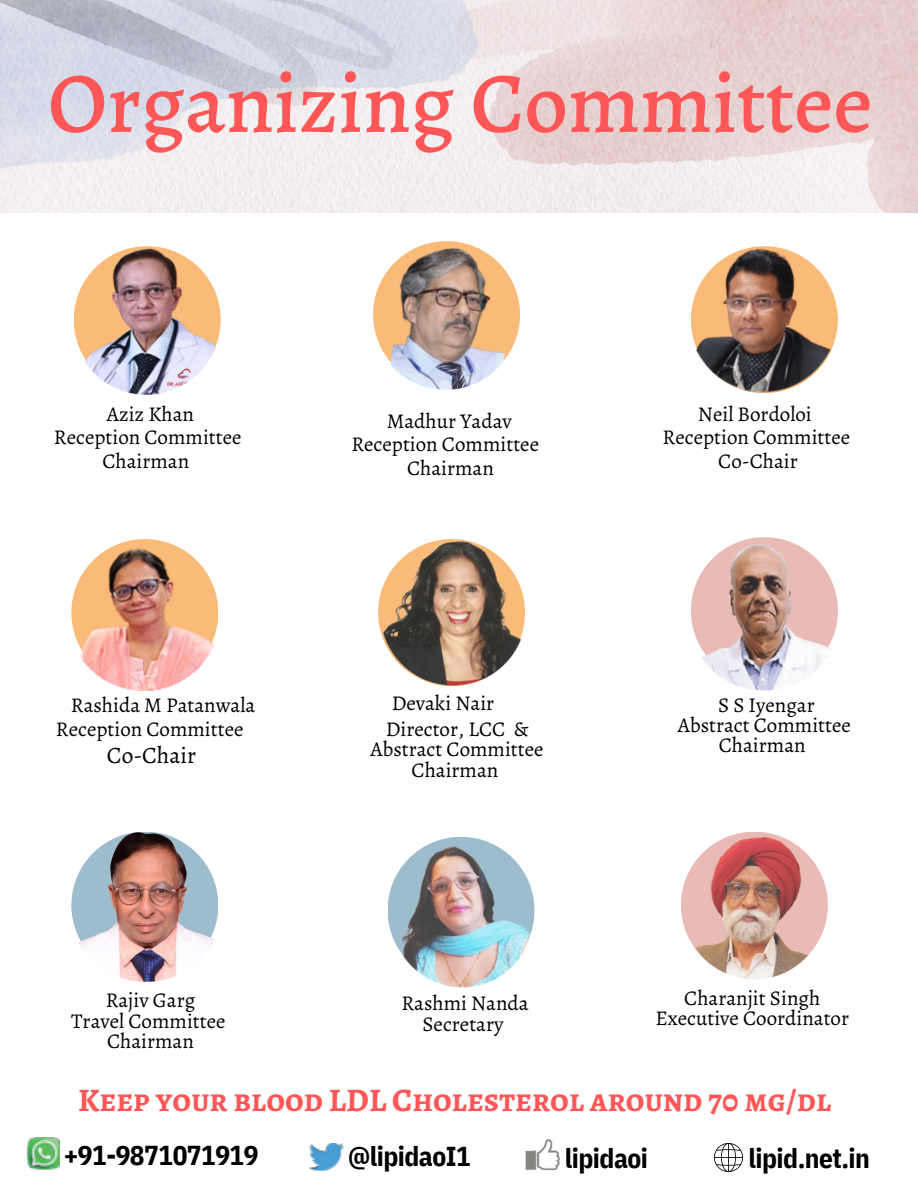
<style>
.page{position:relative;width:918px;height:1188px;background:#fff}
.page>*{position:absolute;margin:0;border:0;box-sizing:border-box;transform-origin:0 0}
.t1{font:500 86.4px "Alegreya";color:#ff5757}
.t2{font:700 32.85px "Alegreya SC";color:#ff5757}
.t3{font:700 27.3px "IBM Plex Sans Cond";letter-spacing:-.02em;color:#000}
.t4{font:23.55px "Alegreya";color:#000}
.t5{font:21px/20.2px "Alegreya";color:#000;text-align:center}
</style>
<div class="page">
<div style="left:388px;top:837px;width:146px;height:147px;background:#9dbdcd;border-radius:50%"></div>
<img style="left:392px;top:847px;width:140px;height:140px">
<img style="left:380px;top:541px;width:145px;height:145px">
<div style="left:373px;top:241px;width:147px;height:147px;background:#fabb79;border-radius:50%"></div>
<img style="left:391px;top:244px;width:121px;height:146px">
<img style="left:309px;top:1144px;width:35px;height:28px">
<img style="left:715px;top:1144px;width:28px;height:28px">
<img style="left:525px;top:1140px;width:34px;height:30px">
<img style="left:27px;top:1138px;width:32px;height:32px">
<div style="left:74px;top:246px;width:147px;height:147px;background:#fabb79;border-radius:50%"></div>
<div style="left:71px;top:539px;width:147px;height:147px;background:#fabb79;border-radius:50%"></div>
<img style="left:683px;top:837px;width:143px;height:142px">
<div style="left:71px;top:832px;width:147px;height:147px;background:#9dbdcd;border-radius:50%"></div>
<img style="left:691px;top:537px;width:147px;height:153px">
<img style="left:0;top:0;width:918px;height:213px">
<img style="left:84px;top:248px;width:132px;height:147px">
<img style="left:691px;top:246px;width:147px;height:148px">
<img style="left:80px;top:548px;width:134px;height:143px">
<img style="left:78px;top:833px;width:135px;height:148px">
<p class="t1" style="left:48px;top:44px;width:826px">Organizing Committee</p>
<p class="t5" style="left:107px;top:404px;width:89px">Aziz Khan</p>
<p class="t5" style="left:54px;top:427px;width:189px">Reception Committee</p>
<p class="t5" style="left:102px;top:451px;width:88px">Chairman</p>
<p class="t5" style="left:71px;top:695px;width:186px">Rashida M Patanwala</p>
<p class="t5" style="left:56px;top:719px;width:189px">Reception Committee</p>
<p class="t4" style="left:107px;top:739px;width:91px">Co-Chair</p>
<p class="t5" style="left:106px;top:990px;width:91px">Rajiv Garg</p>
<p class="t5" style="left:71px;top:1011px;width:156px">Travel Committee</p>
<p class="t5" style="left:107px;top:1031px;width:88px">Chairman</p>
<h1 class="t5" style="left:387px;top:411px;width:127px">Madhur Yadav</h1>
<p class="t5" style="left:351px;top:434px;width:189px">Reception Committee</p>
<p class="t5" style="left:407px;top:458px;width:88px">Chairman</p>
<p class="t5" style="left:392px;top:693px;width:104px">Devaki Nair</p>
<p class="t5" style="left:370px;top:719px;width:175px">Director, LCC &amp;<br>Abstract Committee<br>Chairman</p>
<p class="t5" style="left:401px;top:993px;width:129px">Rashmi Nanda<br>Secretary</p>
<p class="t5" style="left:698px;top:404px;width:115px">Neil Bordoloi</p>
<h4 class="t5" style="left:663px;top:427px;width:189px">Reception Committee</h4>
<p class="t5" style="left:718px;top:451px;width:81px">Co-Chair</p>
<p class="t5" style="left:718px;top:695px;width:98px">S S Iyengar</p>
<p class="t5" style="left:678px;top:715px;width:175px">Abstract Committee<br>Chairman</p>
<p class="t5" style="left:684px;top:988px;width:137px">Charanjit Singh</p>
<p class="t5" style="left:655px;top:1008px;width:195px">Executive Coordinator</p>
<p class="t2" style="left:78px;top:1077px;width:755px">Keep your blood LDL Cholesterol around 70 mg/dl</p>
<p class="t3" style="left:64px;top:1137px;width:196px">+91-9871071919</p>
<p class="t3" style="left:348px;top:1138px;width:124px">@lipidaoI1</p>
<p class="t3" style="left:565px;top:1140px;width:85px">lipidaoi</p>
<p class="t3" style="left:748px;top:1140px;width:123px">lipid.net.in</p>
</div>
